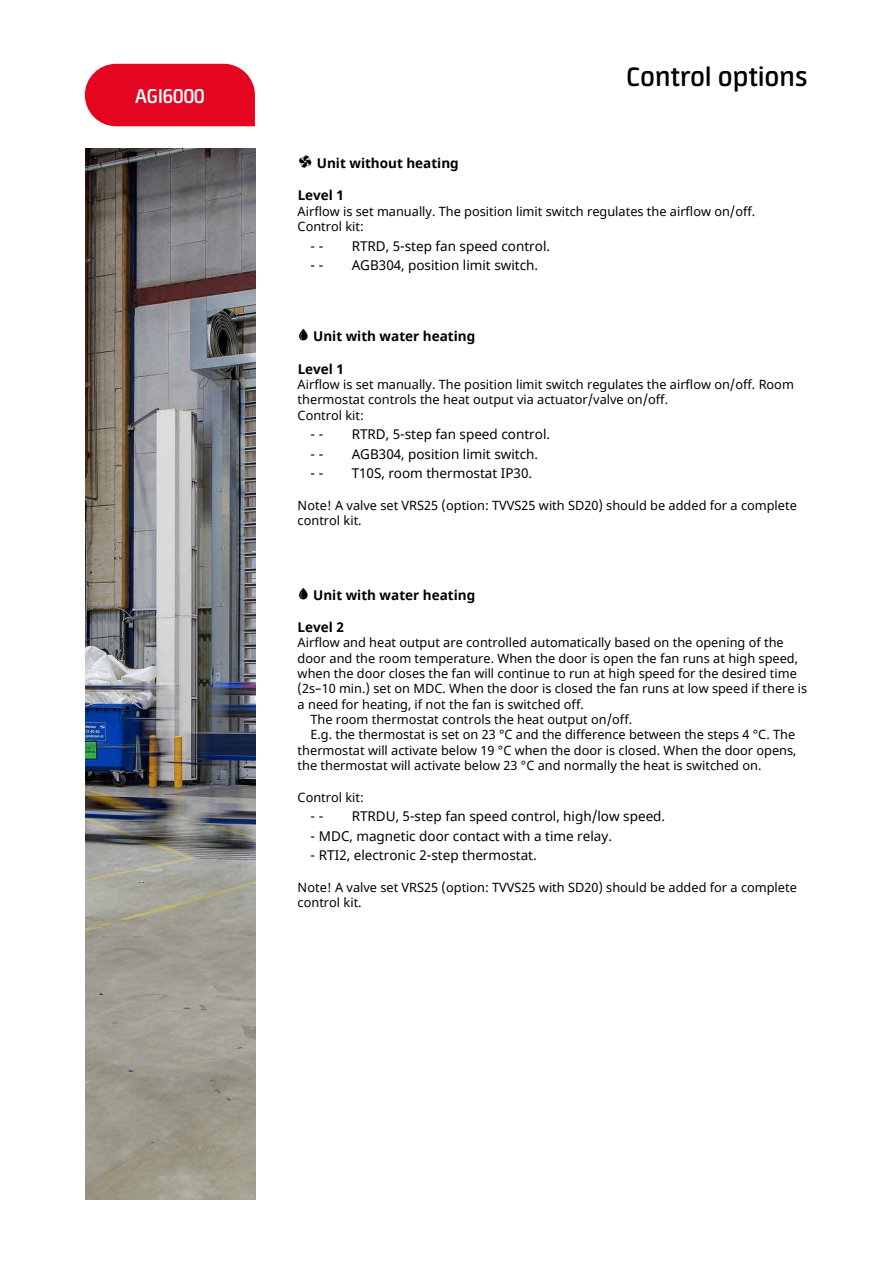
<style>
.page{position:relative;width:893px;height:1263px;background:#fff}
.page>*{position:absolute;margin:0;border:0;box-sizing:border-box;transform-origin:0 0}
.t1{font:600 30px "Neuron";color:#000}
.t2{font:600 22.5px "Neuron";color:#fff}
.t3{font:13.5px "Noto Sans";color:#000}
.t4{font:700 13.5px "Noto Sans";color:#000}
.t5{font:12.75px/15.3px "Noto Sans";color:#000}
.s1{font-family:"Frico";font-weight:400;font-size:18px}
</style>
<div class="page">
<img style="left:85px;top:149px;width:170px;height:1050px">
<div style="left:85px;top:64px;width:170px;height:62px;background:#e40520"></div>
<h2 class="t2" style="left:135px;top:83px;width:71px">AGI6000</h2>
<h1 class="t1" style="left:627px;top:60px;width:183px">Control options</h1>
<p class="t4" style="left:298px;top:154px;width:163px"><span class="s1">1</span> Unit without heating</p>
<p class="t4" style="left:298px;top:186px;width:48px">Level 1</p>
<p class="t5" style="left:298px;top:204px;width:459px">Airflow is set manually. The position limit switch regulates the airflow on/off.<br>Control kit:</p>
<p class="t3" style="left:310px;top:236px;width:15px">- -</p>
<p class="t3" style="left:352px;top:236px;width:200px">RTRD, 5-step fan speed control.</p>
<p class="t3" style="left:310px;top:256px;width:15px">- -</p>
<p class="t3" style="left:352px;top:256px;width:188px">AGB304, position limit switch.</p>
<p class="t4" style="left:298px;top:327px;width:179px"><span class="s1">2</span> Unit with water heating</p>
<p class="t4" style="left:298px;top:359px;width:48px">Level 1</p>
<p class="t5" style="left:298px;top:377px;width:498px">Airflow is set manually. The position limit switch regulates the airflow on/off. Room thermostat controls the heat output via actuator/valve on/off.<br>Control kit:</p>
<p class="t3" style="left:310px;top:425px;width:15px">- -</p>
<p class="t3" style="left:352px;top:425px;width:200px">RTRD, 5-step fan speed control.</p>
<p class="t3" style="left:310px;top:445px;width:15px">- -</p>
<p class="t3" style="left:352px;top:445px;width:188px">AGB304, position limit switch.</p>
<p class="t3" style="left:310px;top:464px;width:15px">- -</p>
<p class="t3" style="left:352px;top:464px;width:182px">T10S, room thermostat IP30.</p>
<p class="t5" style="left:298px;top:498px;width:501px">Note! A valve set VRS25 (option: TVVS25 with SD20) should be added for a complete control kit.</p>
<p class="t4" style="left:298px;top:585px;width:179px"><span class="s1">2</span> Unit with water heating</p>
<p class="t4" style="left:298px;top:618px;width:48px">Level 2</p>
<p class="t5" style="left:298px;top:636px;width:488px">Airflow and heat output are controlled automatically based on the opening of the</p>
<p class="t5" style="left:298px;top:651px;width:502px">door and the room temperature. When the door is open the fan runs at high speed,</p>
<p class="t5" style="left:298px;top:666px;width:501px">when the door closes the fan will continue to run at high speed for the desired time</p>
<p class="t5" style="left:298px;top:681px;width:511px">(2s–10 min.) set on MDC. When the door is closed the fan runs at low speed if there is</p>
<p class="t5" style="left:298px;top:697px;width:288px">a need for heating, if not the fan is switched off.</p>
<p class="t5" style="left:310px;top:712px;width:323px">The room thermostat controls the heat output on/off.</p>
<p class="t5" style="left:310px;top:727px;width:486px">E.g. the thermostat is set on 23 °C and the difference between the steps 4 °C. The</p>
<p class="t5" style="left:298px;top:743px;width:500px">thermostat will activate below 19 °C when the door is closed. When the door opens,</p>
<p class="t5" style="left:298px;top:758px;width:465px">the thermostat will activate below 23 °C and normally the heat is switched on.</p>
<p class="t5" style="left:298px;top:790px;width:68px">Control kit:</p>
<p class="t3" style="left:310px;top:807px;width:15px">- -</p>
<p class="t3" style="left:352px;top:807px;width:315px">RTRDU, 5-step fan speed control, high/low speed.</p>
<p class="t3" style="left:310px;top:826px;width:303px">- MDC, magnetic door contact with a time relay.</p>
<p class="t3" style="left:310px;top:846px;width:228px">- RTI2, electronic 2-step thermostat.</p>
<p class="t5" style="left:298px;top:880px;width:501px">Note! A valve set VRS25 (option: TVVS25 with SD20) should be added for a complete control kit.</p>
</div>
